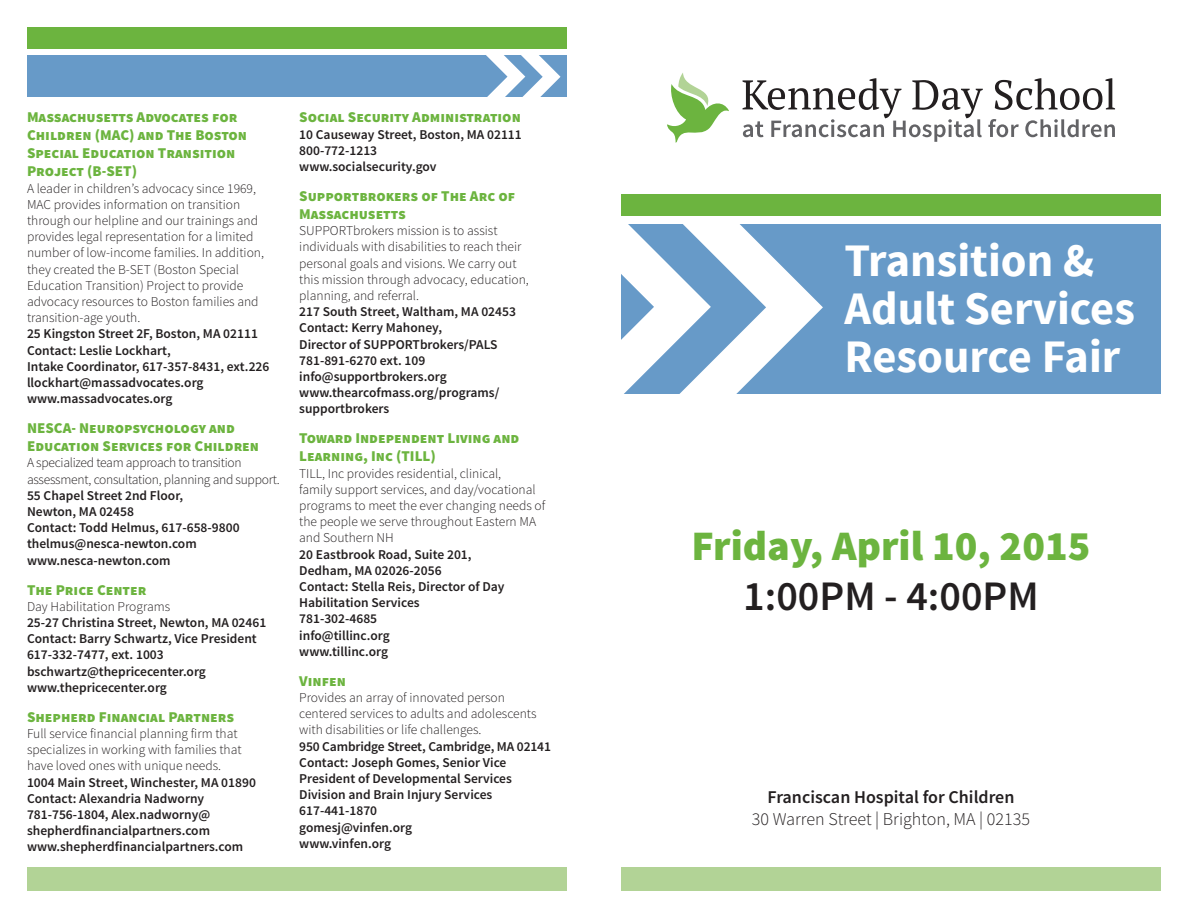
<style>
.page{position:relative;width:1188px;height:918px;background:#fff}
.page>*{position:absolute;margin:0;border:0;box-sizing:border-box;transform-origin:0 0}
.t1{font:700 46.5px/48px "Source Sans Pro";color:#fff}
.t2{font:900 42px "Source Sans Pro";color:#6cb43f}
.t3{font:600 42px "Source Sans Pro";color:#231f20}
.t4{font:300 18px "Source Sans Pro";color:#231f20}
.t5{font:600 18px "Source Sans Pro";color:#231f20}
.t6{font:900 15px/18px "Source Sans Pro";color:#6cb43f}
.t7{font:600 13.5px/16.2px "Source Sans Pro";color:#231f20}
.t8{font:300 13.5px/16.2px "Source Sans Pro";color:#231f20}
.t9{font:300 13.5px/16.2px "Source Sans Pro";letter-spacing:-.02em;color:#231f20}
.s1{font-weight:600}
</style>
<div class="page">
<svg style="left:667px;top:73px;width:62px;height:70px"></svg>
<svg style="left:743px;top:78px;width:372px;height:64px"></svg>
<div style="left:621px;top:224px;width:540px;height:169px;background:#679ac8"></div>
<div style="left:621px;top:194px;width:540px;height:22px;background:#6cb43f"></div>
<svg style="left:621px;top:224px;width:202px;height:170px"></svg>
<div style="left:621px;top:868px;width:540px;height:23px;background:#b2d396"></div>
<div style="left:27px;top:868px;width:540px;height:23px;background:#b2d396"></div>
<div style="left:27px;top:56px;width:540px;height:41px;background:#679ac8"></div>
<div style="left:27px;top:27px;width:540px;height:22px;background:#6cb43f"></div>
<svg style="left:480px;top:55px;width:81px;height:42px"></svg>
<p class="t6" style="left:27px;top:109px;width:222px">Massachusetts Advocates for<br>Children (MAC) and The Boston<br>Special Education Transition<br>Project (B-SET)</p>
<p class="t8" style="left:27px;top:180px;width:239px">A leader in children’s advocacy since 1969, MAC provides information on transition through our helpline and our trainings and provides legal representation for a limited number of low-income families. In addition, they created the B-SET (Boston Special Education Transition) Project to provide advocacy resources to Boston families and transition-age youth.</p>
<p class="t7" style="left:27px;top:326px;width:232px">25 Kingston Street 2F, Boston, MA 02111</p>
<p class="t7" style="left:27px;top:342px;width:244px">Contact: Leslie Lockhart,<br>Intake Coordinator, 617-357-8431, ext.226</p>
<p class="t7" style="left:27px;top:375px;width:178px">llockhart@massadvocates.org</p>
<p class="t7" style="left:27px;top:391px;width:147px">www.massadvocates.org</p>
<p class="t6" style="left:27px;top:420px;width:234px">NESCA- Neuropsychology and<br>Education Services for Children</p>
<p class="t9" style="left:27px;top:455px;width:254px">A specialized team approach to transition assessment, consultation, planning and support.</p>
<p class="t7" style="left:27px;top:488px;width:158px">55 Chapel Street 2nd Floor,<br>Newton, MA 02458</p>
<p class="t7" style="left:27px;top:520px;width:214px">Contact: Todd Helmus, 617-658-9800</p>
<p class="t7" style="left:27px;top:536px;width:171px">thelmus@nesca-newton.com</p>
<p class="t7" style="left:27px;top:552px;width:145px">www.nesca-newton.com</p>
<p class="t6" style="left:27px;top:581px;width:121px">The Price Center</p>
<p class="t8" style="left:27px;top:598px;width:145px">Day Habilitation Programs</p>
<p class="t7" style="left:27px;top:615px;width:241px">25-27 Christina Street, Newton, MA 02461</p>
<p class="t7" style="left:27px;top:631px;width:231px">Contact: Barry Schwartz, Vice President</p>
<p class="t7" style="left:27px;top:647px;width:138px">617-332-7477, ext. 1003</p>
<p class="t7" style="left:27px;top:663px;width:180px">bschwartz@thepricecenter.org</p>
<p class="t7" style="left:27px;top:680px;width:141px">www.thepricecenter.org</p>
<p class="t6" style="left:27px;top:709px;width:209px">Shepherd Financial Partners</p>
<p class="t8" style="left:27px;top:726px;width:230px">Full service financial planning firm that specializes in working with families that have loved ones with unique needs.<br><span class="s1">1004 Main Street, Winchester, MA 01890</span></p>
<p class="t7" style="left:27px;top:791px;width:179px">Contact: Alexandria Nadworny</p>
<p class="t7" style="left:27px;top:807px;width:185px">781-756-1804, Alex.nadworny@ shepherdfinancialpartners.com</p>
<p class="t7" style="left:27px;top:839px;width:218px">www.shepherdfinancialpartners.com</p>
<p class="t6" style="left:299px;top:109px;width:223px">Social Security Administration</p>
<p class="t7" style="left:299px;top:126px;width:224px">10 Causeway Street, Boston, MA 02111</p>
<p class="t7" style="left:299px;top:143px;width:79px">800-772-1213</p>
<p class="t7" style="left:299px;top:159px;width:139px">www.socialsecurity.gov</p>
<p class="t6" style="left:299px;top:188px;width:217px">Supportbrokers of The Arc of<br>Massachusetts</p>
<p class="t8" style="left:299px;top:223px;width:231px">SUPPORTbrokers mission is to assist individuals with disabilities to reach their personal goals and visions. We carry out this mission through advocacy, education, planning, and referral.</p>
<p class="t7" style="left:299px;top:304px;width:218px">217 South Street, Waltham, MA 02453</p>
<p class="t7" style="left:299px;top:320px;width:200px">Contact: Kerry Mahoney,<br>Director of SUPPORTbrokers/PALS</p>
<p class="t7" style="left:299px;top:353px;width:128px">781-891-6270 ext. 109</p>
<p class="t7" style="left:299px;top:369px;width:149px">info@supportbrokers.org</p>
<p class="t7" style="left:299px;top:385px;width:202px">www.thearcofmass.org/programs/ supportbrokers</p>
<p class="t6" style="left:299px;top:430px;width:222px">Toward Independent Living and<br>Learning, Inc (TILL)</p>
<p class="t8" style="left:299px;top:465px;width:248px">TILL, Inc provides residential, clinical,<br>family support services, and day/vocational programs to meet the ever changing needs of the people we serve throughout Eastern MA and Southern NH</p>
<p class="t7" style="left:299px;top:546px;width:174px">20 Eastbrook Road, Suite 201,<br>Dedham, MA 02026-2056</p>
<p class="t7" style="left:299px;top:579px;width:207px">Contact: Stella Reis, Director of Day<br>Habilitation Services</p>
<p class="t7" style="left:299px;top:611px;width:79px">781-302-4685</p>
<p class="t7" style="left:299px;top:627px;width:92px">info@tillinc.org</p>
<p class="t7" style="left:299px;top:644px;width:90px">www.tillinc.org</p>
<p class="t6" style="left:299px;top:673px;width:48px">Vinfen</p>
<p class="t8" style="left:299px;top:690px;width:239px">Provides an array of innovated person centered services to adults and adolescents with disabilities or life challenges.</p>
<p class="t7" style="left:299px;top:738px;width:253px">950 Cambridge Street, Cambridge, MA 02141</p>
<p class="t7" style="left:299px;top:755px;width:214px">Contact: Joseph Gomes, Senior Vice<br>President of Developmental Services<br>Division and Brain Injury Services</p>
<p class="t7" style="left:299px;top:803px;width:79px">617-441-1870</p>
<p class="t7" style="left:299px;top:819px;width:114px">gomesj@vinfen.org</p>
<p class="t7" style="left:299px;top:836px;width:93px">www.vinfen.org</p>
<p class="t1" style="left:844px;top:238px;width:292px">Transition &amp;<br>Adult Services<br>Resource Fair</p>
<p class="t2" style="left:692px;top:518px;width:400px">Friday, April 10, 2015</p>
<p class="t3" style="left:743px;top:570px;width:297px">1:00PM - 4:00PM</p>
<p class="t5" style="left:768px;top:786px;width:248px">Franciscan Hospital for Children</p>
<p class="t4" style="left:752px;top:808px;width:280px">30 Warren Street | Brighton, MA | 02135</p>
</div>
